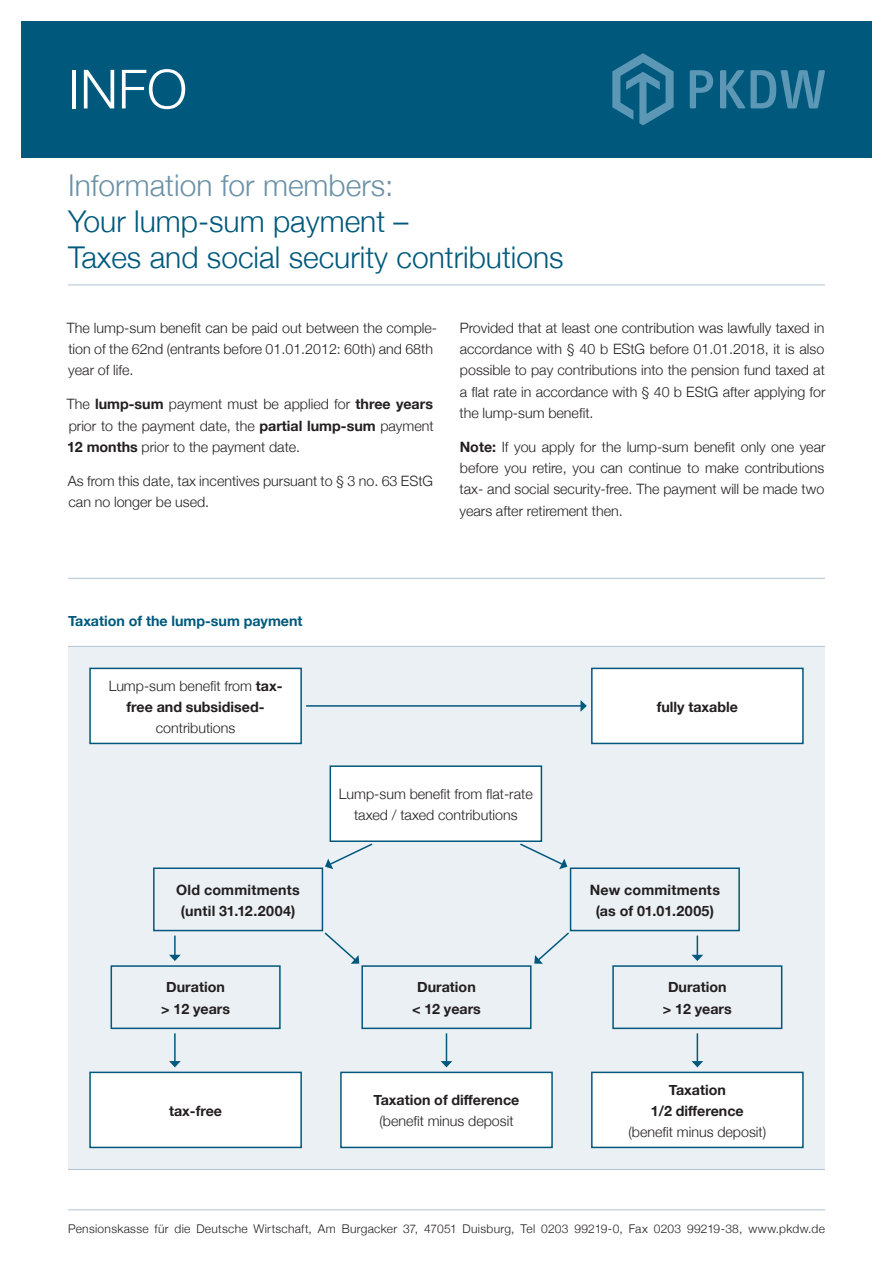
<style>
.page{position:relative;width:893px;height:1263px;background:#fff}
.page>*{position:absolute;margin:0;border:0;box-sizing:border-box;transform-origin:0 0}
.t1{font:300 54px "Helvetica Neue";color:#fff}
.t2{font:300 30px/36px "Helvetica Neue";color:#00597c}
.t3{font:300 30px "Helvetica Neue";color:#6c92a7}
.t4{font:300 14.25px/21.3px "Helvetica Neue";color:#231f20;text-align:justify}
.t5{font:700 14.25px/21.3px "Helvetica Neue";color:#231f20;text-align:center}
.t6{font:700 14.25px "Helvetica Neue";color:#00597c}
.t7{font:300 12px "Helvetica Neue";letter-spacing:.025em;color:#231f20}
.s1{font-weight:700}
.s2{font-weight:300}
</style>
<div class="page">
<div style="left:68px;top:646px;width:757px;height:523px;background:#ebf0f4"></div>
<hr style="left:68px;top:284px;width:757px;height:1px;background:#b2c4d3">
<hr style="left:68px;top:578px;width:757px;height:1px;background:#b2c4d3">
<hr style="left:68px;top:1209px;width:757px;height:1px;background:#b2c4d3">
<div style="left:21px;top:21px;width:851px;height:136px;background:#00597c"></div>
<svg style="left:690px;top:70px;width:135px;height:38px"></svg>
<svg style="left:612px;top:53px;width:62px;height:72px"></svg>
<hr style="left:68px;top:646px;width:757px;height:1px;background:#b2c4d3">
<hr style="left:68px;top:1169px;width:757px;height:1px;background:#b2c4d3">
<svg style="left:325px;top:843px;width:48px;height:26px"></svg>
<svg style="left:520px;top:843px;width:47px;height:26px"></svg>
<div style="left:90px;top:668px;width:211px;height:75px;background:#fff"></div>
<div style="left:89px;top:668px;width:213px;height:76px;border:2px solid #00597c"></div>
<div style="left:330px;top:766px;width:211px;height:75px;background:#fff"></div>
<div style="left:330px;top:765px;width:212px;height:77px;border:2px solid #00597c"></div>
<div style="left:341px;top:1072px;width:211px;height:75px;background:#fff"></div>
<div style="left:340px;top:1071px;width:213px;height:77px;border:2px solid #00597c"></div>
<div style="left:361px;top:965px;width:170px;height:64px;border:2px solid #00597c"></div>
<div style="left:90px;top:1072px;width:211px;height:75px;background:#fff"></div>
<div style="left:89px;top:1071px;width:213px;height:77px;border:2px solid #00597c"></div>
<div style="left:111px;top:965px;width:170px;height:64px;border:2px solid #00597c"></div>
<div style="left:153px;top:867px;width:170px;height:64px;border:2px solid #00597c"></div>
<div style="left:592px;top:1072px;width:211px;height:75px;background:#fff"></div>
<div style="left:591px;top:1071px;width:213px;height:77px;border:2px solid #00597c"></div>
<div style="left:612px;top:965px;width:170px;height:64px;border:2px solid #00597c"></div>
<div style="left:570px;top:867px;width:170px;height:64px;border:2px solid #00597c"></div>
<div style="left:592px;top:668px;width:211px;height:75px;background:#fff"></div>
<div style="left:591px;top:668px;width:213px;height:76px;border:2px solid #00597c"></div>
<hr style="left:306px;top:705px;width:275px;height:2px;background:#00597c">
<svg style="left:580px;top:700px;width:7px;height:12px"></svg>
<hr style="left:174px;top:935px;width:2px;height:20px;background:#00597c">
<svg style="left:169px;top:955px;width:12px;height:6px"></svg>
<svg style="left:691px;top:935px;width:12px;height:26px"></svg>
<svg style="left:691px;top:1033px;width:12px;height:34px"></svg>
<svg style="left:441px;top:1033px;width:11px;height:34px"></svg>
<hr style="left:174px;top:1033px;width:2px;height:29px;background:#00597c">
<svg style="left:169px;top:1061px;width:12px;height:6px"></svg>
<svg style="left:323px;top:931px;width:36px;height:33px"></svg>
<svg style="left:534px;top:931px;width:37px;height:33px"></svg>
<h1 class="t1" style="left:68px;top:46px;width:121px">INFO</h1>
<h2 class="t3" style="left:68px;top:161px;width:327px">Information for members:</h2>
<h2 class="t2" style="left:68px;top:201px;width:497px">Your lump-sum payment –<br>Taxes and social security contributions</h2>
<p class="t4" style="left:67px;top:316px;width:372px;text-align:left">The lump-sum benefit can be paid out between the comple&shy;tion of the 62nd (entrants before 01.01.2012: 60th) and 68th year of life.</p>
<p class="t4" style="left:67px;top:392px;width:368px">The <span class="s1">lump-sum</span> payment must be applied for <span class="s1">three years </span>prior to the payment date, the <span class="s1">partial lump-sum</span> payment <span class="s1">12 months</span> prior to the payment date.</p>
<p class="t4" style="left:68px;top:469px;width:367px">As from this date, tax incentives pursuant to § 3 no. 63 EStG can no longer be used.</p>
<p class="t4" style="left:460px;top:316px;width:367px">Provided that at least one contribution was lawfully taxed in accordance with § 40 b EStG before 01.01.2018, it is also possible to pay contributions into the pension fund taxed at a flat rate in accordance with § 40 b EStG after applying for the lump-sum benefit.</p>
<p class="t4" style="left:459px;top:435px;width:368px"><span class="s1">Note:</span> If you apply for the lump-sum benefit only one year before you retire, you can continue to make contributions tax- and social security-free. The payment will be made two years after retirement then.</p>
<p class="t6" style="left:68px;top:610px;width:236px">Taxation of the lump-sum payment</p>
<p class="t5" style="left:109px;top:675px;width:175px"><span class="s2">Lump-sum benefit from</span> tax&shy;free and subsidised-</p>
<p class="t4" style="left:156px;top:716px;width:81px">contributions</p>
<p class="t5" style="left:657px;top:696px;width:83px">fully taxable</p>
<p class="t5" style="left:176px;top:879px;width:125px">Old commitments (until 31.12.2004)</p>
<p class="t5" style="left:161px;top:977px;width:70px">Duration &gt; 12 years</p>
<p class="t5" style="left:169px;top:1100px;width:55px">tax-free</p>
<p class="t4" style="left:339px;top:782px;width:195px;text-align:center">Lump-sum benefit from flat-rate taxed / taxed contributions</p>
<p class="t5" style="left:412px;top:977px;width:70px">Duration &lt; 12 years</p>
<p class="t5" style="left:374px;top:1090px;width:147px">Taxation of difference</p>
<p class="t4" style="left:379px;top:1110px;width:136px">(benefit minus deposit</p>
<p class="t5" style="left:590px;top:879px;width:132px">New commitments (as of 01.01.2005)</p>
<p class="t5" style="left:663px;top:977px;width:70px">Duration &gt; 12 years</p>
<p class="t5" style="left:651px;top:1079px;width:94px">Taxation<br>1/2 difference</p>
<p class="t4" style="left:629px;top:1120px;width:139px">(benefit minus deposit)</p>
<p class="t7" style="left:68px;top:1219px;width:758px">Pensionskasse für die Deutsche Wirtschaft, Am Burgacker 37, 47051 Duisburg, Tel 0203 99219-0, Fax 0203 99219-38, www.pkdw.de</p>
</div>
